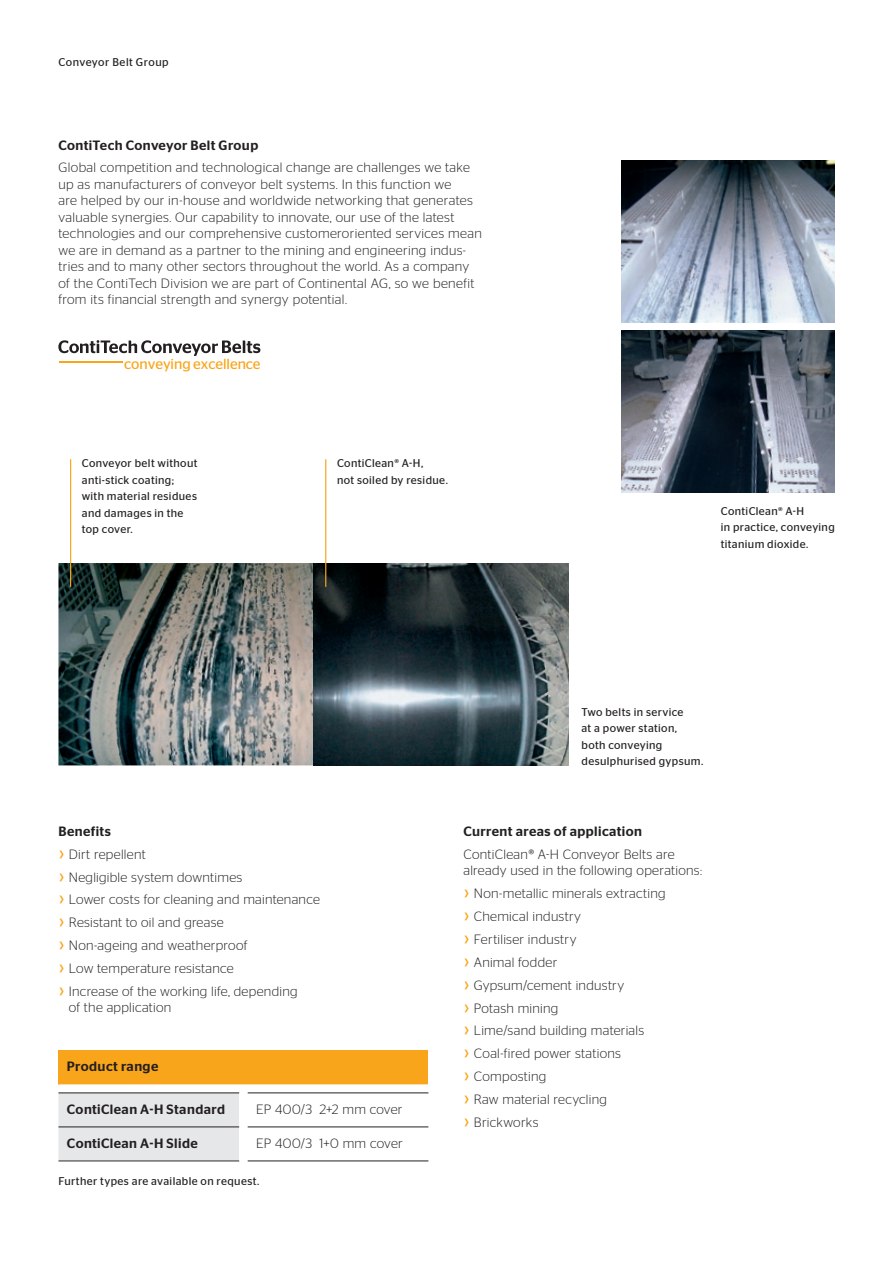
<style>
.page{position:relative;width:893px;height:1263px;background:#fff}
.page>*{position:absolute;margin:0;border:0;box-sizing:border-box;transform-origin:0 0}
.t1{font:14.55px "Stag Sans";letter-spacing:-.005em;color:#f9a51b}
.t2{font:300 13.5px/23px "Stag Sans";letter-spacing:.025em;color:#231f20}
.t3{font:500 13.5px "Stag Sans";letter-spacing:.03em;color:#231f20}
.t4{font:11.25px/16.5px "Stag Sans";letter-spacing:.03em;color:#231f20}
</style>
<div class="page">
<svg style="left:58px;top:340px;width:202px;height:16px"></svg>
<hr style="left:59px;top:362px;width:64px;height:1px;background:#f9a51b">
<div style="left:58px;top:1050px;width:370px;height:34px;background:#f9a51b"></div>
<svg style="left:58px;top:1084px;width:370px;height:77px"></svg>
<hr style="left:248px;top:1126px;width:180px;height:1px;background:#231f20">
<hr style="left:248px;top:1160px;width:180px;height:1px;background:#231f20">
<hr style="left:58px;top:1126px;width:181px;height:1px;background:#231f20">
<hr style="left:58px;top:1160px;width:181px;height:1px;background:#231f20">
<hr style="left:58px;top:1092px;width:181px;height:1px;background:#231f20">
<hr style="left:248px;top:1092px;width:180px;height:1px;background:#231f20">
<img style="left:58px;top:563px;width:256px;height:202px">
<svg style="left:314px;top:563px;width:255px;height:202px;background:#38464b"></svg>
<hr style="left:70px;top:459px;width:1px;height:128px;background:#f9a51b">
<hr style="left:325px;top:459px;width:1px;height:128px;background:#f9a51b">
<img style="left:622px;top:331px;width:212px;height:161px">
<img style="left:622px;top:161px;width:212px;height:161px">
<p class="t4" style="left:58px;top:54px;width:112px">Conveyor Belt Group</p>
<p class="t3" style="left:58px;top:137px;width:201px">ContiTech Conveyor Belt Group</p>
<p class="t2" style="left:58px;top:159px;width:425px;line-height:16.5px">Global competition and technological change are challenges we take up as manufacturers of conveyor belt systems. In this function we<br>are helped by our in-house and worldwide networking that generates valuable synergies. Our capability to innovate, our use of the latest technologies and our comprehensive customeroriented services mean we are in demand as a partner to the mining and engineering indus&shy;tries and to many other sectors throughout the world. As a company of the ContiTech Division we are part of Continental AG, so we benefit from its financial strength and synergy potential.</p>
<p class="t1" style="left:124px;top:356px;width:138px">conveying excellence</p>
<p class="t4" style="left:82px;top:455px;width:117px">Conveyor belt without anti-stick coating; with material residues and damages in the top cover.</p>
<p class="t4" style="left:337px;top:455px;width:112px">ContiClean® A-H,<br>not soiled by residue.</p>
<p class="t4" style="left:721px;top:503px;width:116px">ContiClean® A-H<br>in practice, conveying titanium dioxide.</p>
<p class="t3" style="left:58px;top:823px;width:54px">Benefits</p>
<p class="t2" style="left:69px;top:842px;width:253px">Dirt repellent<br>Negligible system downtimes<br>Lower costs for cleaning and maintenance<br>Resistant to oil and grease<br>Non-ageing and weatherproof<br>Low temperature resistance<br>Increase of the working life, depending</p>
<p class="t2" style="left:69px;top:996px;width:104px">of the application</p>
<p class="t3" style="left:67px;top:1059px;width:93px">Product range</p>
<p class="t3" style="left:67px;top:1101px;width:160px">ContiClean A-H Standard</p>
<p class="t2" style="left:256px;top:1097px;width:148px">EP 400/3 2+2 mm cover</p>
<p class="t3" style="left:67px;top:1135px;width:132px">ContiClean A-H Slide</p>
<p class="t2" style="left:256px;top:1131px;width:148px">EP 400/3 1+0 mm cover</p>
<p class="t4" style="left:58px;top:1172px;width:202px">Further types are available on request.</p>
<p class="t4" style="left:581px;top:704px;width:123px">Two belts in service<br>at a power station, both conveying desulphurised gypsum.</p>
<p class="t3" style="left:463px;top:823px;width:180px">Current areas of application</p>
<p class="t2" style="left:463px;top:845px;width:240px;line-height:16.5px">ContiClean® A-H Conveyor Belts are already used in the following operations:</p>
<p class="t2" style="left:474px;top:882px;width:193px">Non-metallic minerals extracting<br>Chemical industry<br>Fertiliser industry<br>Animal fodder<br>Gypsum/cement industry<br>Potash mining<br>Lime/sand building materials<br>Coal-fired power stations<br>Composting<br>Raw material recycling<br>Brickworks</p>
</div>
